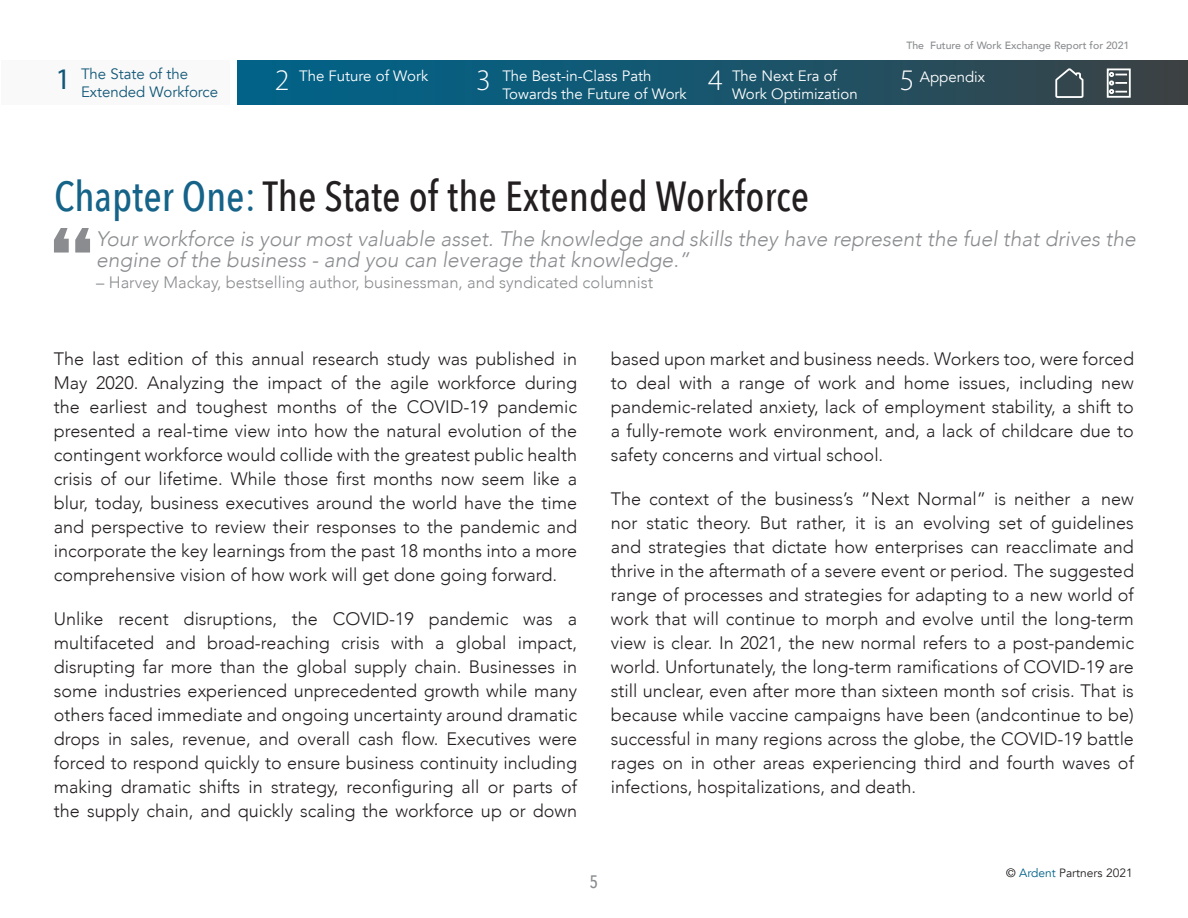
<style>
.page{position:relative;width:1188px;height:918px;background:#fff}
.page>*{position:absolute;margin:0;border:0;box-sizing:border-box;transform-origin:0 0}
.Chapter_Heading{font:500 42px "Avenir Next Condensed";color:#231f20}
.t1{font:300 30px "Myriad Pro";color:#fff}
.t2{font:30px "Myriad Pro";color:#115778}
.Chapter_Head_Quote{font:italic 300 21px/21px "Avenir";color:#8a8c8f}
.body{font:300 18px/24px "Avenir";color:#231f20;text-align:justify}
.t3{font:500 18px "Avenir Next Condensed";color:#8a8c8f}
.Chapter_Head_Quote-2{font:300 16.5px "Avenir";color:#8a8c8f}
.t4{font:15px/18px "Avenir";color:#fff}
.t5{font:15px/18px "Avenir";color:#115778}
.t6{font:12px "Avenir";color:#231f20}
.t7{font:500 10.5px "Avenir";color:#8a8c8f}
.s1{color:#156388}
.s2{color:#000}
.s3{color:#026287}
</style>
<div class="page">
<div style="left:238px;top:60px;width:950px;height:45px;background:linear-gradient(to right,#00668e,#394346)"></div>
<div style="left:1px;top:60px;width:228px;height:45px;background:#f9f9f9"></div>
<svg style="left:1054px;top:67px;width:31px;height:32px"></svg>
<svg style="left:1106px;top:68px;width:26px;height:31px"></svg>
<svg style="left:54px;top:228px;width:36px;height:25px"></svg>
<h2 class="t2" style="left:56px;top:60px;width:17px">1</h2>
<p class="t7" style="left:906px;top:37px;width:225px">The Future of Work Exchange Report for 2021</p>
<p class="t5" style="left:81px;top:65px;width:139px">The State of the<br>Extended Workforce</p>
<p class="t4" style="left:299px;top:67px;width:131px">The Future of Work</p>
<h2 class="t1" style="left:476px;top:62px;width:16px">3</h2>
<p class="t4" style="left:732px;top:67px;width:127px">The Next Era of<br>Work Optimization</p>
<h2 class="t1" style="left:275px;top:62px;width:16px">2</h2>
<p class="t4" style="left:502px;top:67px;width:186px">The Best-in-Class Path<br>Towards the Future of Work</p>
<h2 class="t1" style="left:708px;top:62px;width:16px">4</h2>
<p class="t4" style="left:920px;top:68px;width:67px">Appendix</p>
<h2 class="t1" style="left:900px;top:62px;width:16px">5</h2>
<p class="Chapter_Heading" style="left:54px;top:170px;width:757px"><span class="s1">Chapter One:</span> The State of the Extended Workforce</p>
<p class="Chapter_Head_Quote" style="left:96px;top:228px;width:1041px">Your workforce is your most valuable asset. The knowledge and skills they have represent the fuel that drives the engine of the business - and you can leverage that knowledge.”</p>
<p class="Chapter_Head_Quote-2" style="left:96px;top:273px;width:559px">– Harvey Mackay, bestselling author, businessman, and syndicated columnist</p>
<p class="body" style="left:54px;top:347px;width:525px">The last edition of this annual research study was published in May 2020. Analyzing the impact of the agile workforce during the earliest and toughest months of the COVID-19 pandemic presented a real-time view into how the natural evolution of the contingent workforce would collide with the greatest public health crisis of our lifetime. While those first months now seem like a blur, today, business executives around the world have the time and perspective to review their responses to the pandemic and incorporate the key learnings from the past 18 months into a more comprehensive vision of how work will get done going forward.</p>
<p class="body" style="left:54px;top:607px;width:525px">Unlike recent disruptions, the COVID-19 pandemic was a multifaceted and broad-reaching crisis with a global impact, disrupting far more than the global supply chain. Businesses in some industries experienced unprecedented growth while many others faced immediate and ongoing uncertainty around dramatic drops in sales, revenue, and overall cash flow. Executives were forced to respond quickly to ensure business continuity including making dramatic shifts in strategy, reconfiguring all or parts of the supply chain, and quickly scaling the workforce up or down</p>
<p class="body" style="left:611px;top:347px;width:525px">based upon market and business needs. Workers too, were forced to deal with a range of work and home issues, including new pandemic-related anxiety, lack of employment stability, a shift to a fully-remote work environment, and, a lack of childcare due to safety concerns and virtual school.</p>
<p class="body" style="left:611px;top:487px;width:525px">The context of the business’s “Next Normal” is neither a new nor static theory. But rather, it is an evolving set of guidelines and strategies that dictate how enterprises can reacclimate and thrive in the aftermath of a severe event or period. The suggested range of processes and strategies for adapting to a new world of work that will continue to morph and evolve until the long-term view is clear. In 2021, the new normal refers to a post-pandemic world. Unfortunately, the long-term ramifications of COVID-19 are still unclear, even after more than sixteen month s of crisis. That is because while vaccine campaigns have been (and continue to be) successful in many regions across the globe, the COVID-19 battle rages on in other areas experiencing third and fourth waves of infections, hospitalizations, and death.</p>
<p class="t3" style="left:590px;top:871px;width:10px">5</p>
<p class="t6" style="left:1006px;top:866px;width:128px"><span class="s2">©</span> <span class="s3">Ardent</span> Partners 2021</p>
</div>
